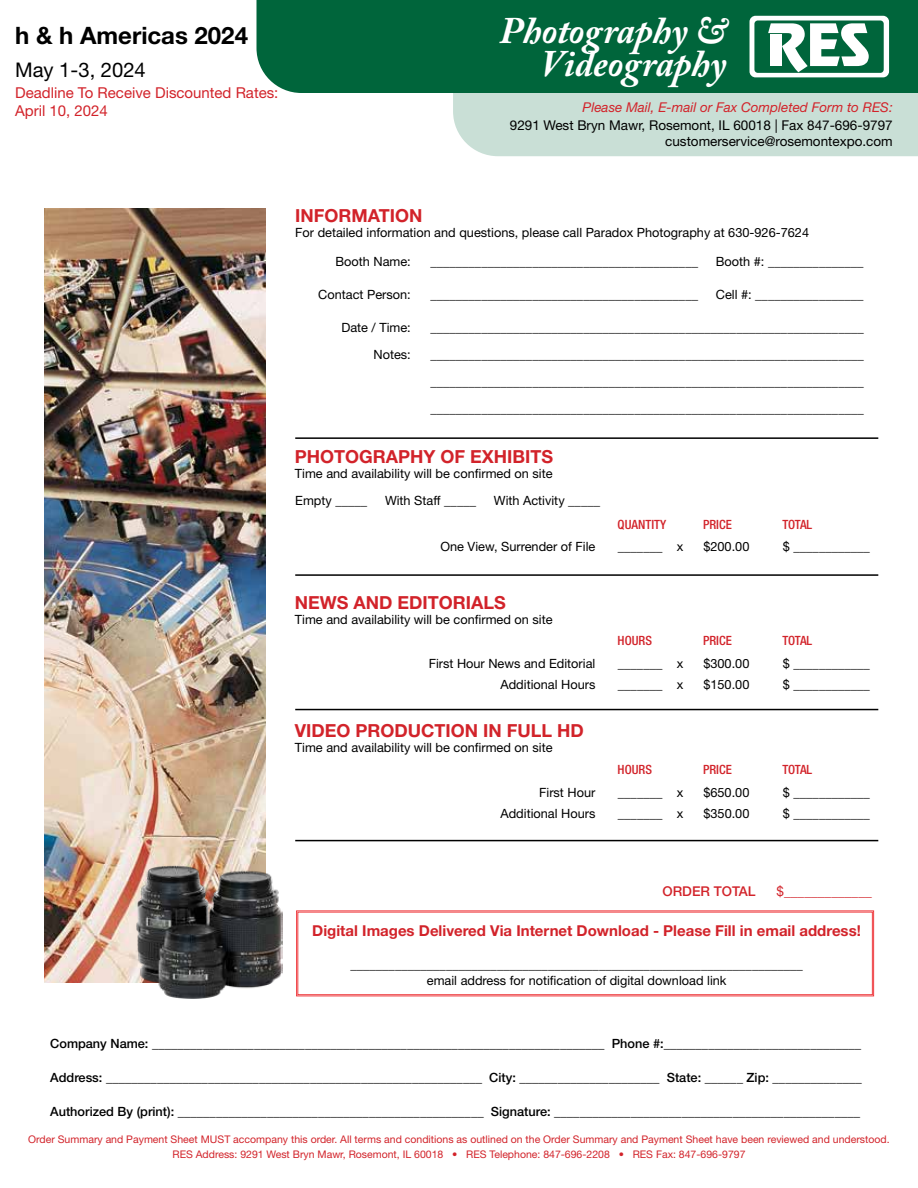
<style>
.page{position:relative;width:918px;height:1188px;background:#fff}
.page>*{position:absolute;margin:0;border:0;box-sizing:border-box;transform-origin:0 0}
.t1{font:italic 700 37.35px/32.8px "Adobe Caslon Pro";color:#fff;text-align:right}
.t2{font:700 24px "Helvetica Neue LT Std";color:#000}
.t3{font:20.25px "Helvetica Neue LT Std";color:#000}
.t4{font:700 18px "Helvetica Neue LT Std";color:#d2232a}
.t5{font:700 15px "Helvetica Neue LT Std";color:#d2232a}
.t6{font:15px/18px "Helvetica Neue LT Std";color:#d2232a}
.t7{font:13.5px/15.6px "Helvetica Neue LT Std";color:#000;text-align:right}
.t8{font:italic 13.5px "Helvetica Neue LT Std";color:#d2232a}
.t9{font:500 13.5px "Helvetica Neue LT Std";color:#d2232a}
.t10{font:12.75px/27px "Helvetica Neue LT Std";color:#000;text-align:justify}
.t11{font:500 12.75px "Helvetica Neue LT Std";color:#000}
.t12{font:500 condensed 12.75px "Helvetica Neue LT Pro";color:#d2232a}
.t13{font:10.5px/15.3px "Helvetica Neue LT Std";color:#d2232a;text-align:center}
.s1{font-weight:400}
</style>
<div class="page">
<img style="left:44px;top:209px;width:222px;height:774px">
<img style="left:137px;top:865px;width:146px;height:133px">
<hr style="left:295px;top:437px;width:583px;height:2px;background:#000">
<hr style="left:295px;top:574px;width:583px;height:2px;background:#000">
<hr style="left:295px;top:709px;width:583px;height:1px;background:#000">
<hr style="left:295px;top:840px;width:583px;height:1px;background:#000">
<svg style="left:296px;top:911px;width:578px;height:85px"></svg>
<div style="left:298px;top:912px;width:574px;height:83px;border:1px solid #ef3e42"></div>
<div style="left:256px;top:0;width:662px;height:93px;background:#00653b"></div>
<svg style="left:453px;top:16px;width:465px;height:140px;background:#6ca68e"></svg>
<div style="left:770px;top:34px;width:12px;height:32px;background:#fff"></div>
<h2 class="t2" style="left:15px;top:21px;width:234px">h &amp; h Americas 2024</h2>
<h3 class="t3" style="left:15px;top:58px;width:132px">May 1-3, 2024</h3>
<p class="t6" style="left:15px;top:84px;width:265px">Deadline To Receive Discounted Rates:<br>April 10, 2024</p>
<h1 class="t1" style="left:500px;top:14px;width:229px">Photography &amp;<br>Videography</h1>
<p class="t8" style="left:583px;top:99px;width:312px">Please Mail, E-mail or Fax Completed Form to RES:</p>
<p class="t7" style="left:510px;top:118px;width:384px">9291 West Bryn Mawr, Rosemont, IL 60018 | Fax 847-696-9797 customerservice@rosemontexpo.com</p>
<h3 class="t4" style="left:295px;top:204px;width:129px">INFORMATION</h3>
<p class="t10" style="left:295px;top:219px;width:515px">For detailed information and questions, please call Paradox Photography at 630-926-7624</p>
<p class="t10" style="left:336px;top:248px;width:77px">Booth Name:</p>
<p class="t10" style="left:430px;top:248px;width:269px">__________________________________________</p>
<p class="t10" style="left:716px;top:248px;width:149px">Booth #: _______________</p>
<p class="t10" style="left:318px;top:281px;width:94px">Contact Person:</p>
<p class="t10" style="left:430px;top:281px;width:269px">__________________________________________</p>
<p class="t10" style="left:716px;top:281px;width:149px">Cell #: _________________</p>
<p class="t10" style="left:341px;top:314px;width:71px">Date / Time:</p>
<p class="t10" style="left:430px;top:314px;width:435px">____________________________________________________________________</p>
<p class="t10" style="left:374px;top:341px;width:39px">Notes:</p>
<p class="t10" style="left:430px;top:341px;width:435px">____________________________________________________________________ ____________________________________________________________________ ____________________________________________________________________</p>
<h3 class="t4" style="left:295px;top:445px;width:260px">PHOTOGRAPHY OF EXHIBITS</h3>
<p class="t10" style="left:295px;top:460px;width:259px">Time and availability will be confirmed on site</p>
<p class="t10" style="left:295px;top:487px;width:74px">Empty _____</p>
<p class="t10" style="left:385px;top:487px;width:93px">With Staff _____</p>
<p class="t10" style="left:494px;top:487px;width:108px">With Activity _____</p>
<p class="t10" style="left:440px;top:533px;width:156px">One View, Surrender of File</p>
<p class="t11" style="left:618px;top:539px;width:67px">_______ <span class="s1">x</span></p>
<p class="t10" style="left:703px;top:533px;width:48px">$200.00</p>
<p class="t11" style="left:783px;top:539px;width:89px"><span class="s1">$</span> ____________</p>
<p class="t12" style="left:618px;top:517px;width:50px">QUANTITY</p>
<p class="t12" style="left:703px;top:517px;width:30px">PRICE</p>
<p class="t12" style="left:783px;top:517px;width:31px">TOTAL</p>
<h3 class="t4" style="left:295px;top:591px;width:212px">NEWS AND EDITORIALS</h3>
<p class="t10" style="left:295px;top:605px;width:259px">Time and availability will be confirmed on site</p>
<p class="t12" style="left:618px;top:633px;width:36px">HOURS</p>
<p class="t12" style="left:703px;top:633px;width:30px">PRICE</p>
<p class="t12" style="left:783px;top:633px;width:31px">TOTAL</p>
<p class="t10" style="left:429px;top:650px;width:168px">First Hour News and Editorial</p>
<p class="t11" style="left:618px;top:656px;width:67px">_______ <span class="s1">x</span></p>
<p class="t10" style="left:703px;top:650px;width:48px">$300.00</p>
<p class="t11" style="left:783px;top:656px;width:89px"><span class="s1">$</span> ____________</p>
<p class="t10" style="left:500px;top:671px;width:96px">Additional Hours</p>
<p class="t11" style="left:618px;top:677px;width:67px">_______ <span class="s1">x</span></p>
<p class="t10" style="left:703px;top:671px;width:48px">$150.00</p>
<p class="t11" style="left:783px;top:677px;width:89px"><span class="s1">$</span> ____________</p>
<h3 class="t4" style="left:295px;top:720px;width:291px">VIDEO PRODUCTION IN FULL HD</h3>
<p class="t10" style="left:295px;top:734px;width:259px">Time and availability will be confirmed on site</p>
<p class="t12" style="left:618px;top:762px;width:36px">HOURS</p>
<p class="t12" style="left:703px;top:762px;width:30px">PRICE</p>
<p class="t12" style="left:783px;top:762px;width:31px">TOTAL</p>
<p class="t10" style="left:539px;top:778px;width:58px">First Hour</p>
<p class="t11" style="left:618px;top:784px;width:67px">_______ <span class="s1">x</span></p>
<p class="t10" style="left:703px;top:778px;width:48px">$650.00</p>
<p class="t11" style="left:783px;top:784px;width:89px"><span class="s1">$</span> ____________</p>
<p class="t10" style="left:500px;top:799px;width:96px">Additional Hours</p>
<p class="t11" style="left:618px;top:805px;width:67px">_______ <span class="s1">x</span></p>
<p class="t10" style="left:703px;top:799px;width:48px">$350.00</p>
<p class="t11" style="left:783px;top:805px;width:89px"><span class="s1">$</span> ____________</p>
<p class="t9" style="left:663px;top:883px;width:95px">ORDER TOTAL</p>
<p class="t9" style="left:777px;top:883px;width:97px"><span class="s1">$</span>_____________</p>
<p class="t5" style="left:312px;top:921px;width:550px">Digital Images Delivered Via Internet Download - Please Fill in email address!</p>
<p class="t11" style="left:350px;top:957px;width:454px">_______________________________________________________________________</p>
<p class="t10" style="left:427px;top:967px;width:301px">email address for notification of digital download link</p>
<p class="t11" style="left:50px;top:1036px;width:813px">Company Name: _______________________________________________________________________ Phone #:_______________________________</p>
<p class="t11" style="left:50px;top:1070px;width:813px">Address: ___________________________________________________________ City: ______________________ State: ______ Zip: ______________</p>
<p class="t11" style="left:50px;top:1103px;width:811px">Authorized By (print): ________________________________________________ Signature: ________________________________________________</p>
<p class="t13" style="left:28px;top:1131px;width:863px">Order Summary and Payment Sheet MUST accompany this order. All terms and conditions as outlined on the Order Summary and Payment Sheet have been reviewed and understood.<br>RES Address: 9291 West Bryn Mawr, Rosemont, IL 60018 • RES Telephone: 847-696-2208 • RES Fax: 847-696-9797</p>
</div>
